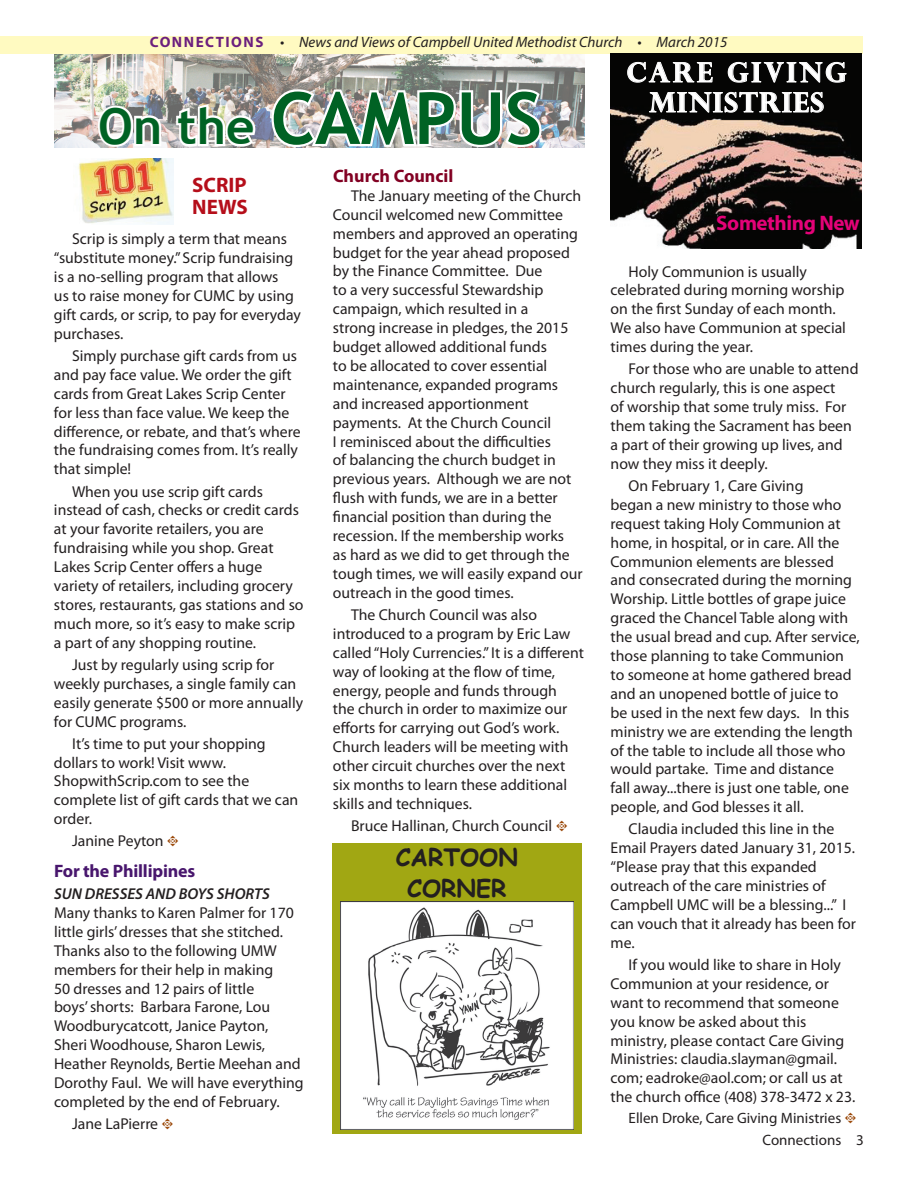
<style>
.page{position:relative;width:918px;height:1188px;background:#fff}
.page>*{position:absolute;margin:0;border:0;box-sizing:border-box;transform-origin:0 0}
.t1{font:700 72px "Trebuchet MS";color:#006224}
.t2{font:700 27px/30px "Perpetua Titling";letter-spacing:.05em;color:#fff;text-align:center}
.t3{font:700 24px/30.8px "Comic Sans MS";color:#231f20;text-align:center}
.t4{font:700 21px "Myriad Pro";letter-spacing:-.02em;color:#e40278}
.t5{font:700 21px/22.5px "Myriad Pro";color:#b50e1a}
.t6{font:700 18px "Myriad Pro";letter-spacing:-.01em;color:#48166d}
.t7{font:700 18px "Myriad Pro";color:#820123}
.t8{font:15.75px/18.9px "Myriad Pro";color:#231f20}
.t9{font:italic 600 15.75px "Myriad Pro";color:#231f20}
.t10{font:italic 15px "Myriad Pro";color:#231f20}
.t11{font:15px "Myriad Pro";color:#231f20}
.s1{font-weight:700;font-style:normal;color:#6b1f7e}
.s2{font-size:49.5px}
.s3{font-family:"Type Embellishments One Let Plain";font-size:15px;color:#994606}
.s4{font-family:"Type Embellishments One Let Plain";color:#994606}
</style>
<div class="page">
<div style="left:0;top:36px;width:863px;height:18px;background:#fffac1"></div>
<img style="left:54px;top:54px;width:531px;height:93px">
<svg style="left:95px;top:103px;width:69px;height:45px"></svg>
<img style="left:174px;top:101px;width:84px;height:47px">
<img style="left:269px;top:87px;width:275px;height:61px">
<img style="left:78px;top:158px;width:96px;height:67px">
<img style="left:611px;top:54px;width:251px;height:194px">
<svg style="left:627px;top:61px;width:220px;height:52px;background:#2f302f"></svg>
<div style="left:332px;top:843px;width:249px;height:291px;background:#a1a713"></div>
<img style="left:340px;top:901px;width:234px;height:228px">
<p class="t10" style="left:150px;top:33px;width:579px"><span class="s1">CONNECTIONS</span> • News and Views of Campbell United Methodist Church • March 2015</p>
<h1 class="t1" style="left:98px;top:73px;width:445px"><span class="s2">On the</span> CAMPUS</h1>
<h3 class="t5" style="left:192px;top:173px;width:57px">SCRIP<br>NEWS</h3>
<p class="t8" style="left:54px;top:229px;width:249px;text-indent:18px">Scrip is simply a term that means “substitute money.” Scrip fundraising is a no-selling program that allows<br>us to raise money for CUMC by using gift cards, or scrip, to pay for everyday purchases.</p>
<p class="t8" style="left:54px;top:346px;width:248px;text-indent:18px">Simply purchase gift cards from us and pay face value. We order the gift cards from Great Lakes Scrip Center for less than face value. We keep the difference, or rebate, and that’s where the fundraising comes from. It’s really that simple!</p>
<p class="t8" style="left:54px;top:482px;width:251px;text-indent:18px">When you use scrip gift cards instead of cash, checks or credit cards at your favorite retailers, you are fundraising while you shop. Great Lakes Scrip Center offers a huge variety of retailers, including grocery stores, restaurants, gas stations and so much more, so it’s easy to make scrip a part of any shopping routine.</p>
<p class="t8" style="left:54px;top:655px;width:251px;text-indent:18px">Just by regularly using scrip for weekly purchases, a single family can easily generate $500 or more annually for CUMC programs.</p>
<p class="t8" style="left:54px;top:734px;width:246px;text-indent:18px">It’s time to put your shopping dollars to work! Visit www.<br>ShopwithScrip.com to see the complete list of gift cards that we can order.</p>
<p class="t8" style="left:72px;top:831px;width:109px">Janine Peyton <span class="s3">t</span></p>
<p class="t6" style="left:54px;top:859px;width:143px">For the Phillipines</p>
<p class="t9" style="left:54px;top:884px;width:217px">SUN DRESSES AND BOYS SHORTS</p>
<p class="t8" style="left:54px;top:903px;width:251px">Many thanks to Karen Palmer for 170 little girls’ dresses that she stitched.<br>Thanks also to the following UMW members for their help in making<br>50 dresses and 12 pairs of little<br>boys’ shorts: Barbara Farone, Lou Woodburycatcott, Janice Payton, Sheri Woodhouse, Sharon Lewis, Heather Reynolds, Bertie Meehan and Dorothy Faul. We will have everything completed by the end of February.</p>
<p class="t8" style="left:72px;top:1114px;width:103px">Jane LaPierre <span class="s3">t</span></p>
<p class="t7" style="left:333px;top:164px;width:122px">Church Council</p>
<p class="t8" style="left:333px;top:186px;width:251px;text-indent:18px">The January meeting of the Church Council welcomed new Committee members and approved an operating budget for the year ahead proposed by the Finance Committee. Due<br>to a very successful Stewardship campaign, which resulted in a<br>strong increase in pledges, the 2015 budget allowed additional funds<br>to be allocated to cover essential maintenance, expanded programs and increased apportionment payments. At the Church Council<br>I reminisced about the difficulties<br>of balancing the church budget in previous years. Although we are not flush with funds, we are in a better financial position than during the recession. If the membership works<br>as hard as we did to get through the tough times, we will easily expand our outreach in the good times.</p>
<p class="t8" style="left:333px;top:605px;width:253px;text-indent:18px">The Church Council was also introduced to a program by Eric Law called “Holy Currencies.” It is a different way of looking at the flow of time, energy, people and funds through<br>the church in order to maximize our efforts for carrying out God’s work.<br>Church leaders will be meeting with other circuit churches over the next six months to learn these additional skills and techniques.</p>
<p class="t8" style="left:351px;top:816px;width:218px">Bruce Hallinan, Church Council <span class="s3">t</span></p>
<h3 class="t3" style="left:396px;top:841px;width:124px">CARTOON<br>CORNER</h3>
<h2 class="t2" style="left:627px;top:57px;width:221px">CARE GIVING<br>MINISTRIES</h2>
<h3 class="t4" style="left:716px;top:209px;width:145px">Something New</h3>
<p class="t8" style="left:611px;top:262px;width:237px;text-indent:18px">Holy Communion is usually celebrated during morning worship on the first Sunday of each month.<br>We also have Communion at special times during the year.</p>
<p class="t8" style="left:611px;top:359px;width:249px;text-indent:18px">For those who are unable to attend church regularly, this is one aspect<br>of worship that some truly miss. For them taking the Sacrament has been a part of their growing up lives, and now they miss it deeply.</p>
<p class="t8" style="left:611px;top:476px;width:251px;text-indent:18px">On February 1, Care Giving<br>began a new ministry to those who request taking Holy Communion at home, in hospital, or in care. All the Communion elements are blessed and consecrated during the morning Worship. Little bottles of grape juice graced the Chancel Table along with the usual bread and cup. After service, those planning to take Communion to someone at home gathered bread and an unopened bottle of juice to<br>be used in the next few days. In this ministry we are extending the length of the table to include all those who would partake. Time and distance<br>fall away...there is just one table, one people, and God blesses it all.</p>
<p class="t8" style="left:611px;top:819px;width:247px;text-indent:18px">Claudia included this line in the<br>Email Prayers dated January 31, 2015. “Please pray that this expanded outreach of the care ministries of<br>Campbell UMC will be a blessing...” I can vouch that it already has been for me.</p>
<p class="t8" style="left:611px;top:955px;width:246px;text-indent:18px">If you would like to share in Holy Communion at your residence, or want to recommend that someone you know be asked about this ministry, please contact Care Giving Ministries: claudia.slayman@gmail. com; eadroke@aol.com; or call us at the church office (408) 378-3472 x 23.</p>
<p class="t11" style="left:629px;top:1109px;width:229px">Ellen Droke, Care Giving Ministries <span class="s4">t</span></p>
<p class="t11" style="left:762px;top:1131px;width:103px">Connections 3</p>
</div>
